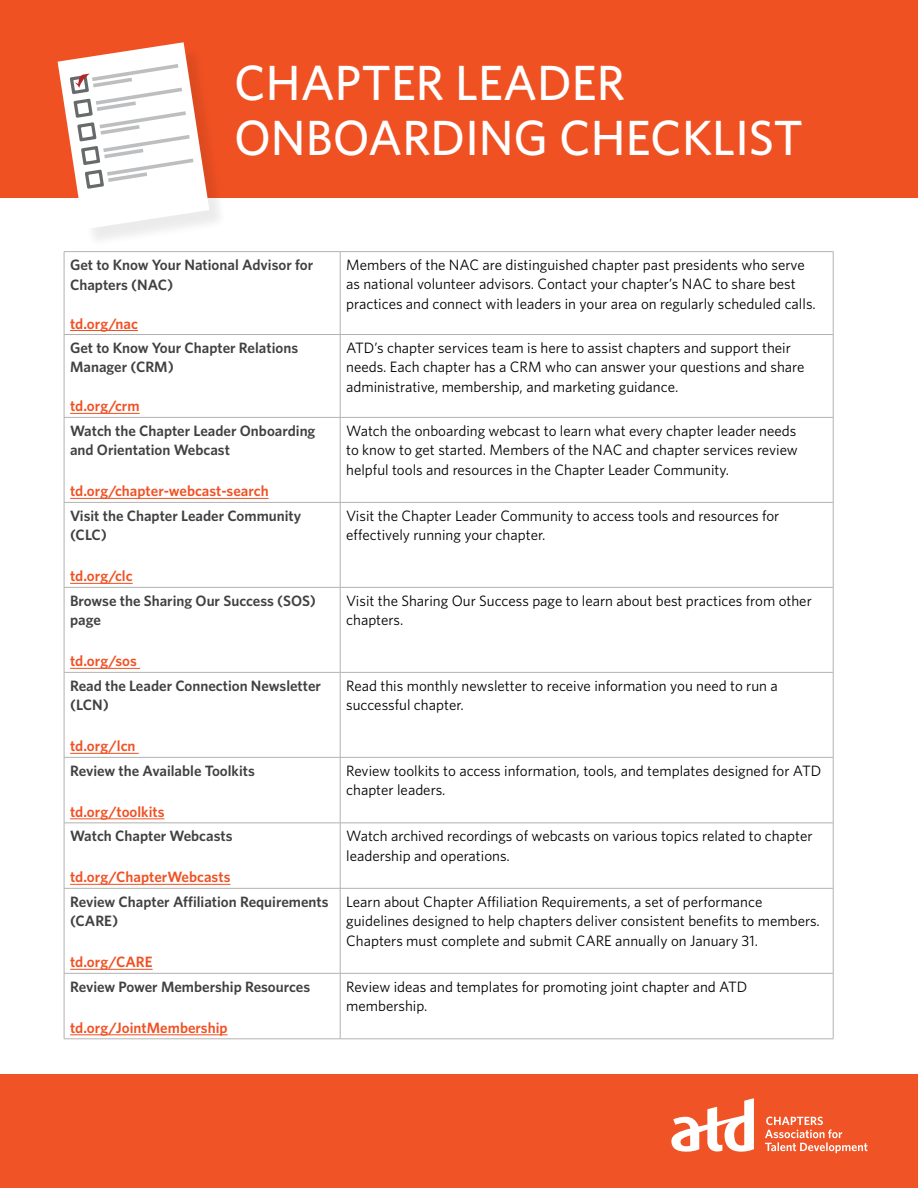
<style>
.page{position:relative;width:918px;height:1188px;background:#fff}
.page>*{position:absolute;margin:0;border:0;box-sizing:border-box;transform-origin:0 0}
.t1{font:500 49.5px/55.5px "Whitney HTF";color:#fff}
.t2{font:15px/19.5px "Whitney HTF";color:#000}
.t3{font:600 15px/19.5px "Whitney HTF";color:#414042}
.t4{font:600 15px "Whitney HTF";color:#f05123}
</style>
<div class="page">
<div style="left:0;top:1074px;width:918px;height:114px;background:#f05325"></div>
<svg style="left:671px;top:1098px;width:83px;height:54px"></svg>
<svg style="left:765px;top:1117px;width:103px;height:36px"></svg>
<div style="left:0;top:0;width:918px;height:198px;background:#f05123"></div>
<hr style="left:64px;top:251px;width:276px;height:1px;background:#b2b2b2">
<hr style="left:64px;top:252px;width:1px;height:82px;background:#b2b2b2">
<hr style="left:340px;top:251px;width:493px;height:1px;background:#b2b2b2">
<hr style="left:340px;top:252px;width:1px;height:82px;background:#b2b2b2">
<hr style="left:833px;top:252px;width:1px;height:82px;background:#b2b2b2">
<hr style="left:64px;top:334px;width:276px;height:1px;background:#b2b2b2">
<hr style="left:64px;top:335px;width:1px;height:82px;background:#b2b2b2">
<hr style="left:340px;top:334px;width:493px;height:1px;background:#b2b2b2">
<hr style="left:340px;top:335px;width:1px;height:82px;background:#b2b2b2">
<hr style="left:833px;top:335px;width:1px;height:82px;background:#b2b2b2">
<hr style="left:64px;top:417px;width:276px;height:1px;background:#b2b2b2">
<hr style="left:64px;top:418px;width:1px;height:84px;background:#b2b2b2">
<hr style="left:340px;top:417px;width:493px;height:1px;background:#b2b2b2">
<hr style="left:340px;top:418px;width:1px;height:84px;background:#b2b2b2">
<hr style="left:833px;top:418px;width:1px;height:84px;background:#b2b2b2">
<hr style="left:64px;top:502px;width:276px;height:1px;background:#b2b2b2">
<hr style="left:64px;top:503px;width:1px;height:84px;background:#b2b2b2">
<hr style="left:340px;top:502px;width:493px;height:1px;background:#b2b2b2">
<hr style="left:340px;top:503px;width:1px;height:84px;background:#b2b2b2">
<hr style="left:833px;top:503px;width:1px;height:84px;background:#b2b2b2">
<hr style="left:64px;top:587px;width:276px;height:1px;background:#b2b2b2">
<hr style="left:64px;top:588px;width:1px;height:84px;background:#b2b2b2">
<hr style="left:340px;top:587px;width:493px;height:1px;background:#b2b2b2">
<hr style="left:340px;top:588px;width:1px;height:84px;background:#b2b2b2">
<hr style="left:833px;top:588px;width:1px;height:84px;background:#b2b2b2">
<hr style="left:64px;top:672px;width:276px;height:1px;background:#b2b2b2">
<hr style="left:64px;top:673px;width:1px;height:84px;background:#b2b2b2">
<hr style="left:340px;top:672px;width:493px;height:1px;background:#b2b2b2">
<hr style="left:340px;top:673px;width:1px;height:84px;background:#b2b2b2">
<hr style="left:833px;top:673px;width:1px;height:84px;background:#b2b2b2">
<hr style="left:64px;top:757px;width:276px;height:1px;background:#b2b2b2">
<hr style="left:64px;top:758px;width:1px;height:65px;background:#b2b2b2">
<hr style="left:340px;top:757px;width:493px;height:1px;background:#b2b2b2">
<hr style="left:340px;top:758px;width:1px;height:65px;background:#b2b2b2">
<hr style="left:833px;top:758px;width:1px;height:65px;background:#b2b2b2">
<hr style="left:64px;top:823px;width:276px;height:1px;background:#b2b2b2">
<hr style="left:64px;top:823px;width:1px;height:65px;background:#b2b2b2">
<hr style="left:340px;top:823px;width:493px;height:1px;background:#b2b2b2">
<hr style="left:340px;top:823px;width:1px;height:65px;background:#b2b2b2">
<hr style="left:833px;top:823px;width:1px;height:65px;background:#b2b2b2">
<hr style="left:64px;top:888px;width:276px;height:1px;background:#b2b2b2">
<hr style="left:64px;top:889px;width:1px;height:84px;background:#b2b2b2">
<hr style="left:340px;top:888px;width:493px;height:1px;background:#b2b2b2">
<hr style="left:340px;top:889px;width:1px;height:84px;background:#b2b2b2">
<hr style="left:833px;top:889px;width:1px;height:84px;background:#b2b2b2">
<hr style="left:64px;top:973px;width:276px;height:1px;background:#b2b2b2">
<hr style="left:64px;top:974px;width:1px;height:65px;background:#b2b2b2">
<hr style="left:340px;top:973px;width:493px;height:1px;background:#b2b2b2">
<hr style="left:340px;top:974px;width:1px;height:65px;background:#b2b2b2">
<hr style="left:833px;top:974px;width:1px;height:65px;background:#b2b2b2">
<hr style="left:340px;top:1039px;width:493px;height:1px;background:#b2b2b2">
<hr style="left:64px;top:1039px;width:276px;height:1px;background:#b2b2b2">
<hr style="left:70px;top:330px;width:68px;height:1px;background:#f05123">
<hr style="left:70px;top:413px;width:70px;height:1px;background:#f05123">
<hr style="left:70px;top:498px;width:199px;height:1px;background:#f05123">
<hr style="left:70px;top:583px;width:63px;height:1px;background:#f05123">
<hr style="left:70px;top:668px;width:70px;height:1px;background:#f05123">
<hr style="left:70px;top:753px;width:69px;height:1px;background:#f05123">
<hr style="left:70px;top:819px;width:95px;height:1px;background:#f05123">
<hr style="left:70px;top:884px;width:160px;height:1px;background:#f05123">
<hr style="left:70px;top:969px;width:83px;height:1px;background:#f05123">
<hr style="left:70px;top:1035px;width:158px;height:1px;background:#f05123">
<div style="left:61px;top:45px;width:166px;height:202px;background:#000;opacity:.08"></div>
<svg style="left:58px;top:42px;width:151px;height:187px"></svg>
<h1 class="t1" style="left:234px;top:54px;width:571px">CHAPTER LEADER<br>ONBOARDING CHECKLIST</h1>
<p class="t3" style="left:70px;top:255px;width:245px">Get to Know Your National Advisor for<br>Chapters (NAC)</p>
<p class="t4" style="left:70px;top:314px;width:69px">td.org/nac</p>
<p class="t3" style="left:70px;top:338px;width:230px">Get to Know Your Chapter Relations<br>Manager (CRM)</p>
<p class="t4" style="left:70px;top:397px;width:71px">td.org/crm</p>
<p class="t3" style="left:70px;top:420px;width:247px">Watch the Chapter Leader Onboarding and Orientation Webcast</p>
<p class="t4" style="left:70px;top:482px;width:200px">td.org/chapter-webcast-search</p>
<p class="t3" style="left:70px;top:505px;width:233px">Visit the Chapter Leader Community (CLC)</p>
<p class="t4" style="left:70px;top:567px;width:64px">td.org/clc</p>
<p class="t3" style="left:70px;top:590px;width:247px">Browse the Sharing Our Success (SOS) page</p>
<p class="t4" style="left:70px;top:652px;width:68px">td.org/sos</p>
<p class="t3" style="left:70px;top:675px;width:253px">Read the Leader Connection Newsletter (LCN)</p>
<p class="t4" style="left:70px;top:737px;width:67px">td.org/lcn</p>
<p class="t3" style="left:70px;top:760px;width:186px">Review the Available Toolkits</p>
<p class="t4" style="left:70px;top:803px;width:96px">td.org/toolkits</p>
<p class="t3" style="left:70px;top:826px;width:164px">Watch Chapter Webcasts</p>
<p class="t4" style="left:70px;top:868px;width:162px">td.org/ChapterWebcasts</p>
<p class="t3" style="left:70px;top:891px;width:260px">Review Chapter Affiliation Requirements (CARE)</p>
<p class="t4" style="left:70px;top:953px;width:84px">td.org/CARE</p>
<p class="t3" style="left:70px;top:976px;width:242px">Review Power Membership Resources</p>
<p class="t4" style="left:70px;top:1019px;width:159px">td.org/JointMembership</p>
<p class="t2" style="left:346px;top:255px;width:471px">Members of the NAC are distinguished chapter past presidents who serve as national volunteer advisors. Contact your chapter’s NAC to share best practices and connect with leaders in your area on regularly scheduled calls.</p>
<p class="t2" style="left:346px;top:338px;width:460px">ATD’s chapter services team is here to assist chapters and support their needs. Each chapter has a CRM who can answer your questions and share administrative, membership, and marketing guidance.</p>
<p class="t2" style="left:346px;top:420px;width:453px;text-align:justify">Watch the onboarding webcast to learn what every chapter leader needs to know to get started. Members of the NAC and chapter services review helpful tools and resources in the Chapter Leader Community.</p>
<p class="t2" style="left:346px;top:505px;width:435px">Visit the Chapter Leader Community to access tools and resources for effectively running your chapter.</p>
<p class="t2" style="left:346px;top:590px;width:467px">Visit the Sharing Our Success page to learn about best practices from other chapters.</p>
<p class="t2" style="left:346px;top:675px;width:433px">Read this monthly newsletter to receive information you need to run a successful chapter.</p>
<p class="t2" style="left:346px;top:760px;width:477px">Review toolkits to access information, tools, and templates designed for ATD chapter leaders.</p>
<p class="t2" style="left:346px;top:826px;width:468px">Watch archived recordings of webcasts on various topics related to chapter leadership and operations.</p>
<p class="t2" style="left:346px;top:891px;width:475px">Learn about Chapter Affiliation Requirements, a set of performance guidelines designed to help chapters deliver consistent benefits to members.<br>Chapters must complete and submit CARE annually on January 31.</p>
<p class="t2" style="left:346px;top:976px;width:403px">Review ideas and templates for promoting joint chapter and ATD membership.</p>
</div>
